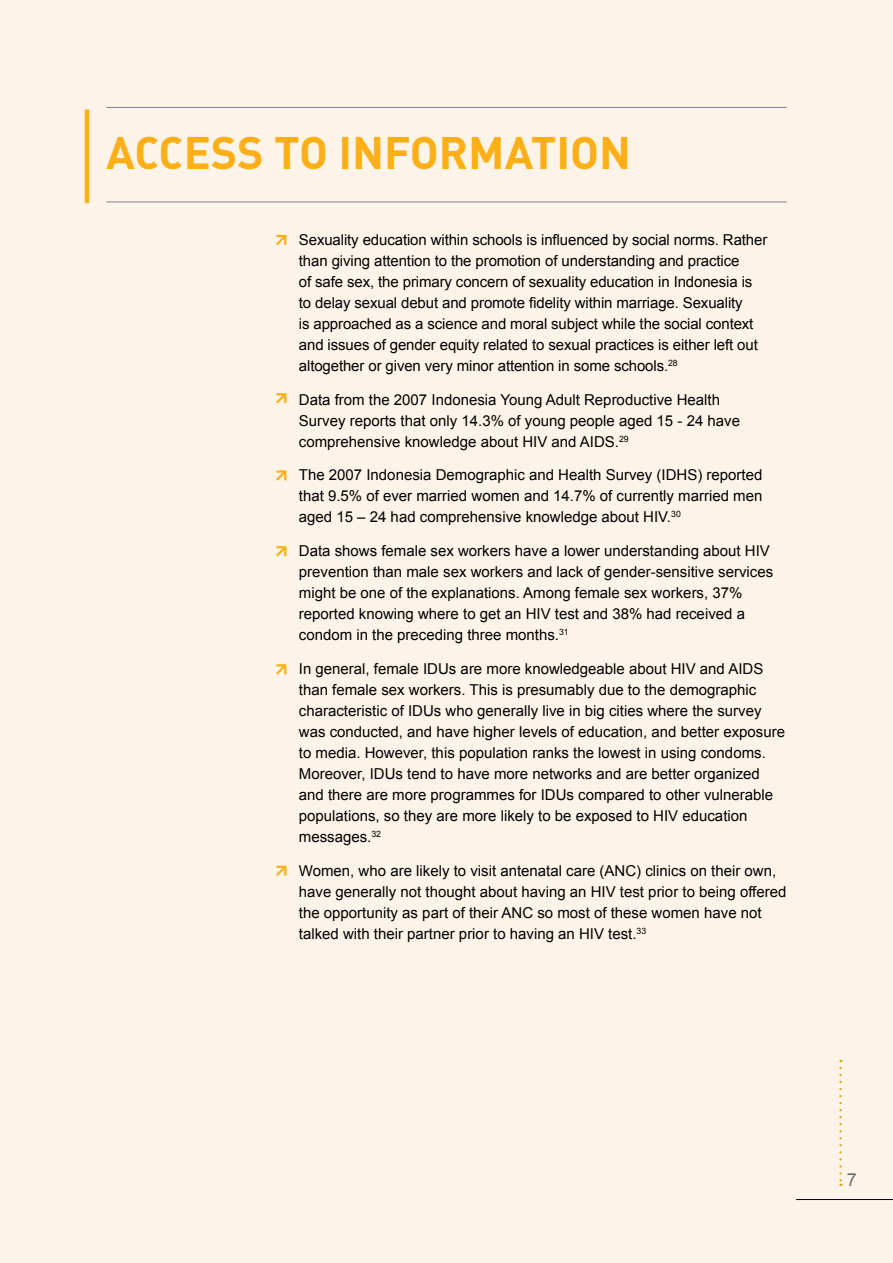
<style>
.page{position:relative;width:893px;height:1263px;background:#fcf4e8}
.page>*{position:absolute;margin:0;border:0;box-sizing:border-box;transform-origin:0 0}
.t1{font:45px "DIN Bold Alternate";color:#fcaf17}
.t2{font:18px "Arial";color:#6d6e71}
.t3{font:15px/21px "Arial";color:#000}
</style>
<div class="page">
<svg style="left:839px;top:1068px;width:3px;height:118px"></svg>
<hr style="left:796px;top:1199px;width:97px;height:1px;background:#000">
<hr style="left:106px;top:107px;width:681px;height:1px;background:#808285">
<hr style="left:106px;top:202px;width:681px;height:1px;background:#808285">
<svg style="left:276px;top:235px;width:10px;height:10px"></svg>
<svg style="left:276px;top:393px;width:10px;height:10px"></svg>
<svg style="left:276px;top:470px;width:10px;height:10px"></svg>
<svg style="left:276px;top:546px;width:10px;height:10px"></svg>
<svg style="left:276px;top:664px;width:10px;height:10px"></svg>
<svg style="left:276px;top:866px;width:10px;height:10px"></svg>
<hr style="left:85px;top:110px;width:4px;height:93px;background:#fcaf17">
<h1 class="t1" style="left:106px;top:123px;width:526px">ACCESS TO INFORMATION</h1>
<p class="t3" style="left:299px;top:229px;width:470px">Sexuality education within schools is influenced by social norms. Rather than giving attention to the promotion of understanding and practice<br>of safe sex, the primary concern of sexuality education in Indonesia is to delay sexual debut and promote fidelity within marriage. Sexuality<br>is approached as a science and moral subject while the social context and issues of gender equity related to sexual practices is either left out altogether or given very minor attention in some schools.<sup>28</sup></p>
<p class="t3" style="left:299px;top:389px;width:443px">Data from the 2007 Indonesia Young Adult Reproductive Health<br>Survey reports that only 14.3% of young people aged 15 - 24 have comprehensive knowledge about HIV and AIDS.<sup>29</sup></p>
<p class="t3" style="left:299px;top:465px;width:465px;text-align:justify">The 2007 Indonesia Demographic and Health Survey (IDHS) reported that 9.5% of ever married women and 14.7% of currently married men aged 15 – 24 had comprehensive knowledge about HIV.<sup>30</sup></p>
<p class="t3" style="left:299px;top:540px;width:476px">Data shows female sex workers have a lower understanding about HIV prevention than male sex workers and lack of gender-sensitive services might be one of the explanations. Among female sex workers, 37% reported knowing where to get an HIV test and 38% had received a condom in the preceding three months.<sup>31</sup></p>
<p class="t3" style="left:299px;top:658px;width:488px">In general, female IDUs are more knowledgeable about HIV and AIDS than female sex workers. This is presumably due to the demographic characteristic of IDUs who generally live in big cities where the survey was conducted, and have higher levels of education, and better exposure to media. However, this population ranks the lowest in using condoms.<br>Moreover, IDUs tend to have more networks and are better organized and there are more programmes for IDUs compared to other vulnerable populations, so they are more likely to be exposed to HIV education messages.<sup>32</sup></p>
<p class="t3" style="left:299px;top:860px;width:489px">Women, who are likely to visit antenatal care (ANC) clinics on their own, have generally not thought about having an HIV test prior to being offered the opportunity as part of their ANC so most of these women have not talked with their partner prior to having an HIV test.<sup>33</sup></p>
<p class="t2" style="left:847px;top:1168px;width:12px">7</p>
</div>
